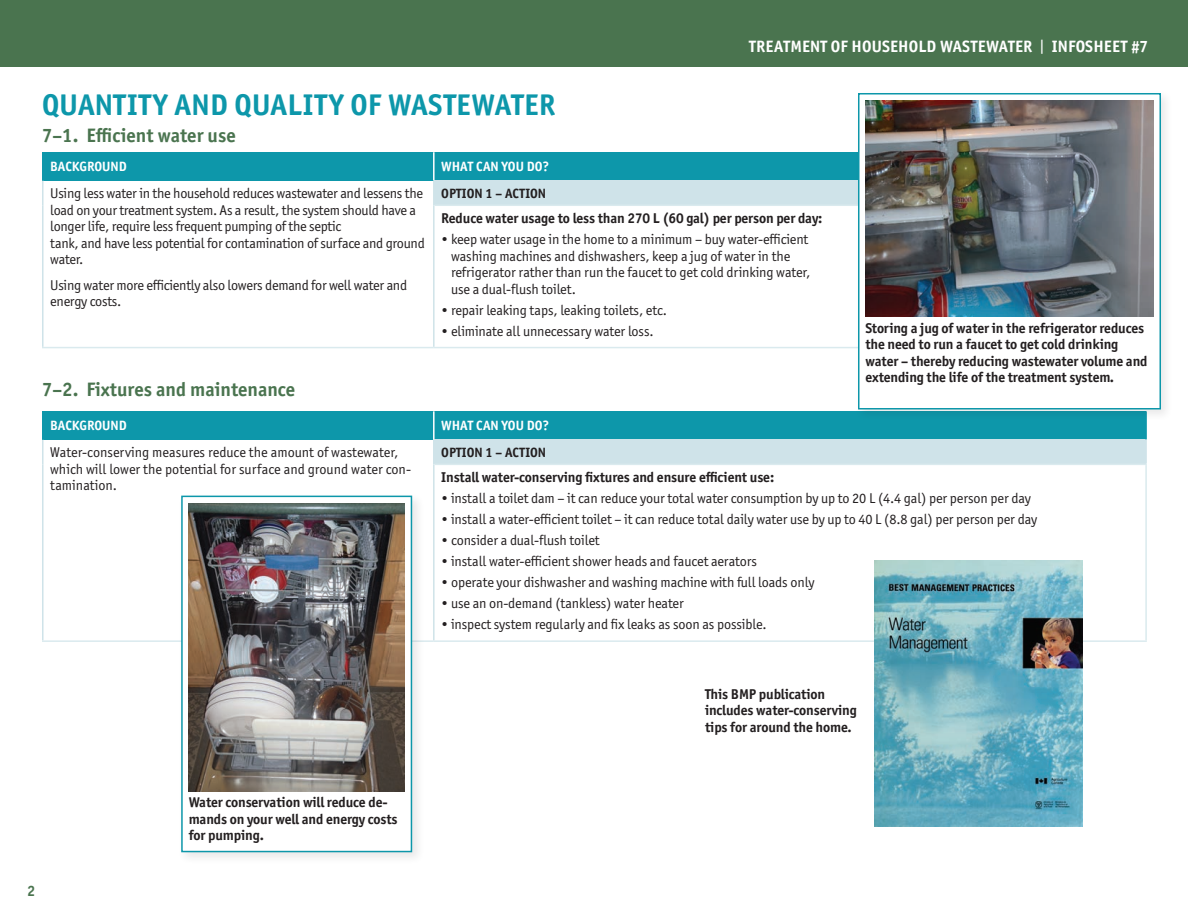
<style>
.page{position:relative;width:1188px;height:918px;background:#fff}
.page>*{position:absolute;margin:0;border:0;box-sizing:border-box;transform-origin:0 0}
.t1{font:700 30px "Officina Sans ITC Pro";letter-spacing:.01em;color:#0d97aa}
.t2{font:700 19.5px "Officina Sans ITC Pro";color:#4a744f}
.t3{font:700 16.5px "Officina Sans ITC Pro";letter-spacing:.01em;color:#fff}
.t4{font:700 15px "Officina Sans ITC Pro";color:#4a744f}
.t5{font:14.25px/16.5px "Officina Sans ITC Pro";letter-spacing:-.01em;color:#231f20}
.t6{font:700 14.25px/16.5px "Officina Sans ITC Pro";letter-spacing:-.01em;color:#231f20}
.t7{font:700 13.5px "Officina Sans ITC Pro";color:#fff}
.t8{font:700 13.5px "Officina Sans ITC Pro";color:#231f20}
.s1{font-weight:400}
</style>
<div class="page">
<div style="left:0;top:0;width:1188px;height:68px;background:#4a744f"></div>
<div style="left:43px;top:152px;width:391px;height:28px;background:#0d97aa"></div>
<div style="left:434px;top:152px;width:713px;height:28px;background:#0d97aa"></div>
<div style="left:434px;top:180px;width:713px;height:25px;background:#cfe3e9"></div>
<hr style="left:433px;top:152px;width:2px;height:28px;background:#fff">
<hr style="left:42px;top:180px;width:2px;height:25px;background:#cfe3e9">
<hr style="left:42px;top:205px;width:2px;height:142px;background:#cfe3e9">
<hr style="left:433px;top:180px;width:2px;height:25px;background:#cfe3e9">
<hr style="left:42px;top:347px;width:392px;height:1px;background:#daeaee">
<hr style="left:433px;top:205px;width:2px;height:142px;background:#cfe3e9">
<hr style="left:435px;top:205px;width:713px;height:1px;background:#daeaee">
<hr style="left:434px;top:347px;width:714px;height:1px;background:#daeaee">
<hr style="left:42px;top:152px;width:2px;height:28px;background:#0d97aa">
<div style="left:43px;top:411px;width:391px;height:29px;background:#0d97aa"></div>
<div style="left:434px;top:411px;width:712px;height:29px;background:#0d97aa"></div>
<div style="left:434px;top:440px;width:712px;height:24px;background:#cfe3e9"></div>
<hr style="left:433px;top:411px;width:2px;height:29px;background:#fff">
<hr style="left:1145px;top:411px;width:2px;height:29px;background:#0d97aa">
<hr style="left:42px;top:440px;width:2px;height:24px;background:#cfe3e9">
<hr style="left:42px;top:464px;width:2px;height:176px;background:#cfe3e9">
<hr style="left:433px;top:440px;width:2px;height:24px;background:#cfe3e9">
<hr style="left:1145px;top:440px;width:2px;height:24px;background:#cfe3e9">
<hr style="left:42px;top:640px;width:392px;height:2px;background:#daeaee">
<hr style="left:433px;top:464px;width:2px;height:176px;background:#cfe3e9">
<hr style="left:435px;top:464px;width:712px;height:1px;background:#daeaee">
<hr style="left:1145px;top:465px;width:2px;height:175px;background:#daeaee">
<hr style="left:434px;top:640px;width:713px;height:2px;background:#daeaee">
<hr style="left:42px;top:411px;width:2px;height:29px;background:#0d97aa">
<div style="left:854px;top:89px;width:319px;height:333px;background:#231f20;opacity:.1"></div>
<div style="left:858px;top:93px;width:303px;height:317px;background:#fff;border:2px solid #0d97aa"></div>
<img style="left:866px;top:100px;width:288px;height:216px">
<img style="left:875px;top:561px;width:207px;height:266px">
<div style="left:177px;top:492px;width:248px;height:373px;background:#231f20;opacity:.1"></div>
<div style="left:181px;top:496px;width:231px;height:356px;background:#fff;border:2px solid #0d97aa"></div>
<img style="left:189px;top:503px;width:216px;height:288px">
<p class="t3" style="left:749px;top:37px;width:400px">TREATMENT OF HOUSEHOLD WASTEWATER <span class="s1">|</span> INFOSHEET #7</p>
<h1 class="t1" style="left:42px;top:86px;width:515px">QUANTITY AND QUALITY OF WASTEWATER</h1>
<h2 class="t2" style="left:42px;top:123px;width:195px">7–1. Efficient water use</h2>
<p class="t7" style="left:50px;top:158px;width:78px">BACKGROUND</p>
<p class="t7" style="left:441px;top:158px;width:109px">WHAT CAN YOU DO?</p>
<p class="t5" style="left:50px;top:185px;width:376px">Using less water in the household reduces wastewater and lessens the load on your treatment system. As a result, the system should have a longer life, require less frequent pumping of the septic<br>tank, and have less potential for contamination of surface and ground water.</p>
<p class="t5" style="left:50px;top:277px;width:358px">Using water more efficiently also lowers demand for well water and energy costs.</p>
<p class="t8" style="left:441px;top:185px;width:106px">OPTION 1 – ACTION</p>
<p class="t6" style="left:441px;top:210px;width:383px">Reduce water usage to less than 270 L (60 gal) per person per day:</p>
<p class="t5" style="left:451px;top:231px;width:361px;text-indent:-10px">• keep water usage in the home to a minimum – buy water-efficient washing machines and dishwashers, keep a jug of water in the refrigerator rather than run the faucet to get cold drinking water, use a dual-flush toilet.</p>
<p class="t5" style="left:441px;top:301px;width:227px">• repair leaking taps, leaking toilets, etc.</p>
<p class="t5" style="left:441px;top:322px;width:214px">• eliminate all unnecessary water loss.</p>
<p class="t6" style="left:866px;top:320px;width:284px">Storing a jug of water in the refrigerator reduces the need to run a faucet to get cold drinking water – thereby reducing wastewater volume and extending the life of the treatment system.</p>
<h2 class="t2" style="left:42px;top:378px;width:255px">7–2. Fixtures and maintenance</h2>
<p class="t7" style="left:50px;top:417px;width:78px">BACKGROUND</p>
<p class="t7" style="left:441px;top:417px;width:109px">WHAT CAN YOU DO?</p>
<p class="t5" style="left:50px;top:444px;width:362px">Water-conserving measures reduce the amount of wastewater, which will lower the potential for surface and ground water con&shy;tamination.</p>
<p class="t8" style="left:441px;top:444px;width:106px">OPTION 1 – ACTION</p>
<p class="t6" style="left:441px;top:469px;width:334px">Install water-conserving fixtures and ensure efficient use:</p>
<p class="t5" style="left:441px;top:490px;width:591px">• install a toilet dam – it can reduce your total water consumption by up to 20 L (4.4 gal) per person per day</p>
<p class="t5" style="left:441px;top:511px;width:597px">• install a water-efficient toilet – it can reduce total daily water use by up to 40 L (8.8 gal) per person per day</p>
<p class="t5" style="left:441px;top:532px;width:160px">• consider a dual-flush toilet</p>
<p class="t5" style="left:441px;top:553px;width:317px">• install water-efficient shower heads and faucet aerators</p>
<p class="t5" style="left:441px;top:574px;width:375px">• operate your dishwasher and washing machine with full loads only</p>
<p class="t5" style="left:441px;top:595px;width:244px">• use an on-demand (tankless) water heater</p>
<p class="t5" style="left:441px;top:616px;width:327px">• inspect system regularly and fix leaks as soon as possible.</p>
<p class="t6" style="left:705px;top:686px;width:153px">This BMP publication includes water-conserving tips for around the home.</p>
<p class="t4" style="left:27px;top:882px;width:10px">2</p>
<p class="t6" style="left:189px;top:794px;width:210px">Water conservation will reduce de&shy;mands on your well and energy costs for pumping.</p>
</div>
